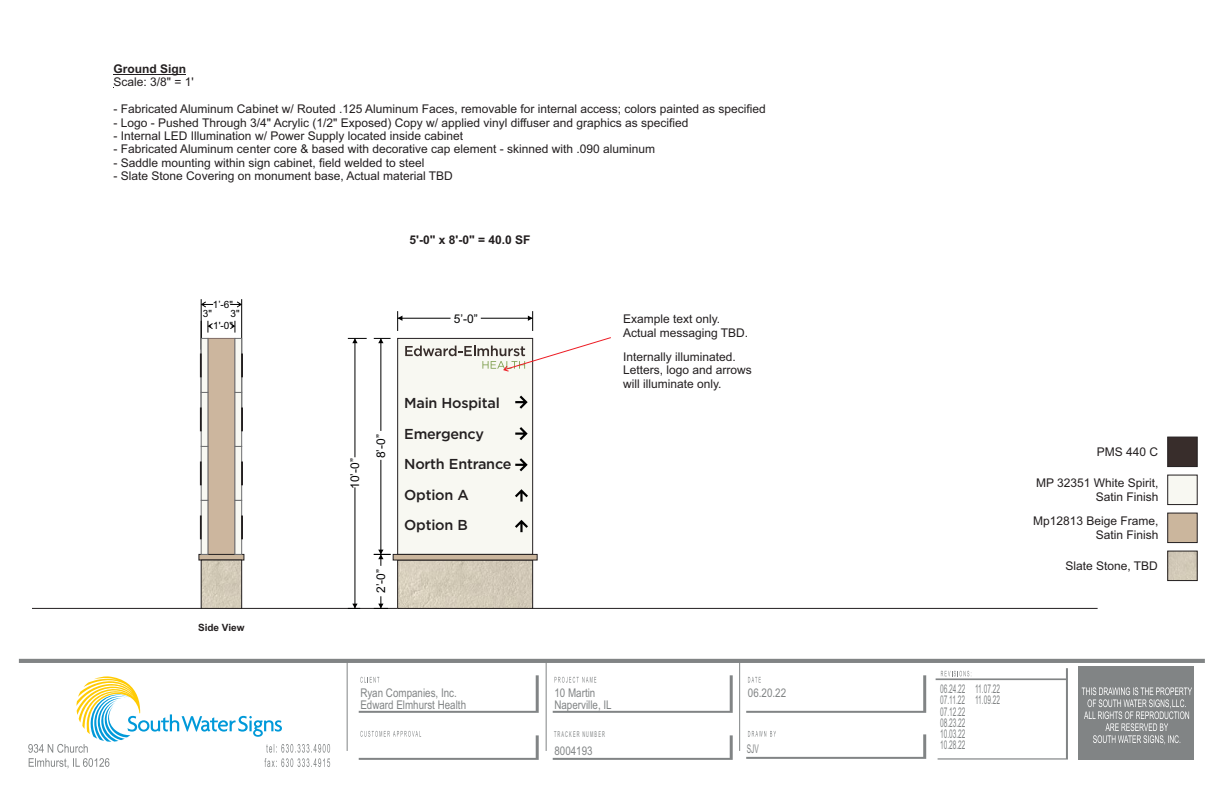
<style>
.page{position:relative;width:1224px;height:792px;background:#fff}
.page>*{position:absolute;margin:0;border:0;box-sizing:border-box;transform-origin:0 0}
.t1{font:500 14.4px/30.6px "Gotham";letter-spacing:-.015em;color:#231f20}
.t2{font:12px/13.4px "Arial";color:#231f20;text-align:right}
.t3{font:12px/11.5px "Arial Narrow";color:#818485}
.t4{font:12px/11.1px "Arial Narrow";color:#818485;text-align:justify;scale:.67 1}
.t5{font:700 12px "Arial";color:#231f20}
.t6{font:12px "Arial";color:#020203}
.t7{font:10px "Arial";color:#020203}
.t8{font:700 10px "Arial";color:#231f20}
.t9{font:8px "Arial Narrow";letter-spacing:.23em;color:#818485;scale:.6 1}
</style>
<div class="page">
<div style="left:1079px;top:666px;width:115px;height:94px;background:#818485"></div>
<svg style="left:359px;top:751px;width:180px;height:9px"></svg>
<svg style="left:553px;top:751px;width:180px;height:9px"></svg>
<svg style="left:746px;top:751px;width:180px;height:8px"></svg>
<svg style="left:19px;top:659px;width:1186px;height:92px"></svg>
<svg style="left:936px;top:668px;width:132px;height:92px"></svg>
<svg style="left:1082px;top:687px;width:110px;height:57px"></svg>
<svg style="left:28px;top:676px;width:302px;height:92px"></svg>
<svg style="left:1167px;top:437px;width:30px;height:30px"></svg>
<svg style="left:1167px;top:475px;width:30px;height:30px"></svg>
<svg style="left:1167px;top:513px;width:30px;height:30px"></svg>
<hr style="left:32px;top:608px;width:1066px;height:1px;background:#231f20">
<hr style="left:114px;top:74px;width:72px;height:1px;background:#231f20">
<div style="left:208px;top:338px;width:27px;height:271px;background:#ccb69e;border:1px solid #806b64"></div>
<hr style="left:241px;top:299px;width:1px;height:116px;background:#000">
<hr style="left:201px;top:299px;width:1px;height:51px;background:#000">
<svg style="left:230px;top:301px;width:12px;height:6px"></svg>
<svg style="left:201px;top:301px;width:12px;height:6px"></svg>
<svg style="left:199px;top:554px;width:45px;height:6px"></svg>
<img style="left:1170px;top:553px;width:25px;height:26px">
<img style="left:400px;top:562px;width:131px;height:45px">
<div style="left:398px;top:560px;width:135px;height:49px;border:1px solid #231f20"></div>
<svg style="left:393px;top:554px;width:144px;height:6px"></svg>
<img style="left:203px;top:562px;width:37px;height:45px">
<div style="left:201px;top:560px;width:41px;height:49px;border:1px solid #231f20"></div>
<svg style="left:230px;top:321px;width:13px;height:234px"></svg>
<svg style="left:200px;top:321px;width:13px;height:234px"></svg>
<hr style="left:481px;top:318px;width:52px;height:1px;background:#000">
<svg style="left:528px;top:311px;width:5px;height:20px"></svg>
<hr style="left:398px;top:318px;width:53px;height:1px;background:#000">
<svg style="left:397px;top:311px;width:5px;height:20px"></svg>
<hr style="left:381px;top:460px;width:1px;height:94px;background:#000">
<hr style="left:381px;top:338px;width:1px;height:93px;background:#000">
<svg style="left:374px;top:338px;width:17px;height:5px"></svg>
<svg style="left:374px;top:550px;width:17px;height:16px"></svg>
<svg style="left:374px;top:596px;width:14px;height:13px"></svg>
<hr style="left:355px;top:487px;width:1px;height:121px;background:#000">
<svg style="left:348px;top:604px;width:12px;height:5px"></svg>
<hr style="left:355px;top:338px;width:1px;height:119px;background:#000">
<svg style="left:348px;top:338px;width:19px;height:5px"></svg>
<svg style="left:397px;top:337px;width:214px;height:218px"></svg>
<p class="t5" style="left:114px;top:64px;width:74px">Ground Sign</p>
<p class="t2" style="left:114px;top:77px;width:82px">Scale: 3/8" = 1'</p>
<p class="t2" style="left:114px;top:103px;width:654px">- Fabricated Aluminum Cabinet w/ Routed .125 Aluminum Faces, removable for internal access; colors painted as specified</p>
<p class="t2" style="left:114px;top:117px;width:577px">- Logo - Pushed Through 3/4" Acrylic (1/2" Exposed) Copy w/ applied vinyl diffuser and graphics as specified</p>
<p class="t2" style="left:114px;top:130px;width:351px">- Internal LED Illumination w/ Power Supply located inside cabinet</p>
<p class="t2" style="left:114px;top:144px;width:543px">- Fabricated Aluminum center core &amp; based with decorative cap element - skinned with .090 aluminum</p>
<p class="t2" style="left:114px;top:157px;width:312px">- Saddle mounting within sign cabinet, field welded to steel</p>
<p class="t2" style="left:114px;top:170px;width:341px">- Slate Stone Covering on monument base, Actual material TBD</p>
<p class="t7" style="left:213px;top:300px;width:22px">1’-6"</p>
<p class="t7" style="left:203px;top:310px;width:11px">3"</p>
<p class="t7" style="left:231px;top:310px;width:11px">3"</p>
<p class="t7" style="left:213px;top:322px;width:21px">1'-0"</p>
<p class="t8" style="left:198px;top:624px;width:48px">Side View</p>
<p class="t5" style="left:410px;top:235px;width:122px">5'-0" x 8'-0" = 40.0 SF</p>
<p class="t6" style="left:454px;top:314px;width:25px">5’-0”</p>
<p class="t6" style="left:351px;top:489px;width:32px;rotate:-90deg">10’-0”</p>
<p class="t6" style="left:376px;top:458px;width:25px;rotate:-90deg">8’-0”</p>
<p class="t6" style="left:376px;top:593px;width:25px;rotate:-90deg">2’-0”</p>
<p class="t1" style="left:404px;top:389px;width:109px">Main Hospital<br>Emergency<br>North Entrance</p>
<p class="t1" style="left:404px;top:480px;width:66px">Option A<br>Option B</p>
<p class="t2" style="left:623px;top:313px;width:127px;text-align:left">Example text only.<br>Actual messaging TBD.</p>
<p class="t2" style="left:623px;top:351px;width:130px;text-align:left">Internally illuminated.<br>Letters, logo and arrows will illuminate only.</p>
<p class="t3" style="left:360px;top:689px;width:107px">Ryan Companies, Inc.<br>Edward Elmhurst Health</p>
<p class="t3" style="left:554px;top:689px;width:59px">10 Martin<br>Naperville, IL</p>
<p class="t3" style="left:748px;top:689px;width:40px">06.20.22</p>
<p class="t3" style="left:554px;top:746px;width:40px">8004193</p>
<p class="t4" style="left:747px;top:744px;width:19px">SJV</p>
<p class="t9" style="left:554px;top:731px;width:86px">TRACKER NUMBER</p>
<p class="t2" style="left:1097px;top:446px;width:63px">PMS 440 C</p>
<p class="t2" style="left:1036px;top:478px;width:124px">MP 32351 White Spirit,<br>Satin Finish</p>
<p class="t2" style="left:1033px;top:516px;width:127px">Mp12813 Beige Frame,<br>Satin Finish</p>
<p class="t2" style="left:1065px;top:560px;width:94px">Slate Stone, TBD</p>
<p class="t4" style="left:940px;top:685px;width:40px">06.24.22<br>07.11.22<br>07.12.22<br>08.23.22<br>10.03.22<br>10.28.22</p>
<p class="t4" style="left:975px;top:685px;width:39px;line-height:10.7px">11.07.22<br>11.09.22</p>
</div>
